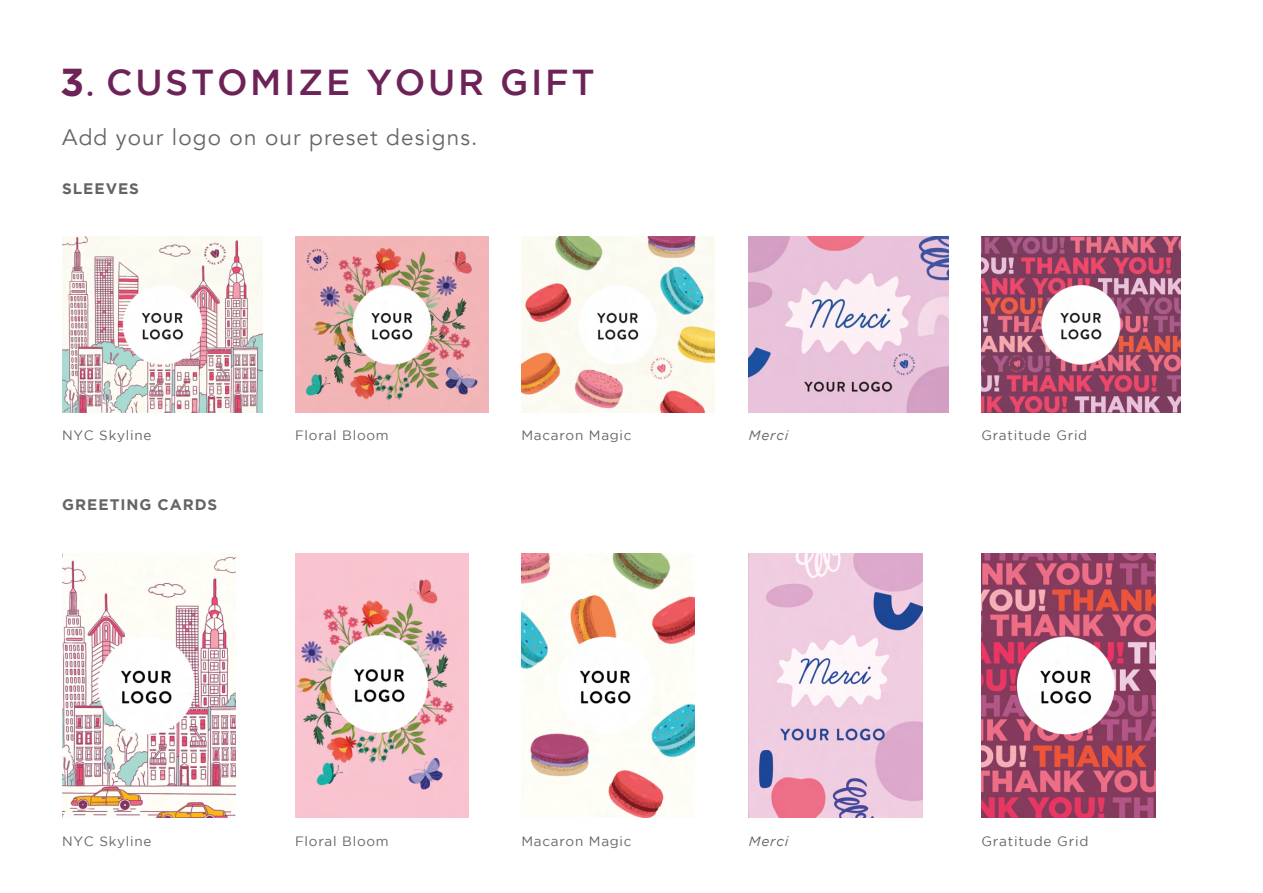
<style>
.page{position:relative;width:1263px;height:893px;background:#fff}
.page>*{position:absolute;margin:0;border:0;box-sizing:border-box;transform-origin:0 0}
.t1{font:500 36px "Gotham";letter-spacing:.075em;color:#6e2358}
.t2{font:22.5px "Avenir";letter-spacing:.05em;color:#666}
.t3{font:700 15.3px "Gotham";letter-spacing:.065em;color:#636464}
.t4{font:13.5px "Gotham";letter-spacing:.055em;color:#666}
.t5{font:italic 13.5px "Gotham";letter-spacing:.055em;color:#666}
.s1{font-weight:700;font-size:39px}
.s2{font-family:"Avenir"}
</style>
<div class="page">
<img style="left:295px;top:237px;width:194px;height:175px">
<img style="left:981px;top:237px;width:200px;height:175px">
<img style="left:521px;top:237px;width:194px;height:175px">
<img style="left:749px;top:237px;width:200px;height:175px">
<img style="left:62px;top:237px;width:200px;height:175px">
<img style="left:62px;top:554px;width:174px;height:263px">
<img style="left:981px;top:554px;width:174px;height:263px">
<img style="left:749px;top:554px;width:173px;height:263px">
<img style="left:521px;top:554px;width:174px;height:263px">
<img style="left:295px;top:554px;width:174px;height:263px">
<h1 class="t1" style="left:60px;top:61px;width:536px"><span class="s1">3</span><span class="s2">.</span> CUSTOMIZE YOUR GIFT</h1>
<h2 class="t2" style="left:62px;top:124px;width:417px">Add your logo on our preset designs.</h2>
<p class="t3" style="left:62px;top:180px;width:78px">SLEEVES</p>
<p class="t4" style="left:62px;top:428px;width:91px">NYC Skyline</p>
<p class="t4" style="left:295px;top:428px;width:95px">Floral Bloom</p>
<p class="t4" style="left:521px;top:428px;width:112px">Macaron Magic</p>
<p class="t4" style="left:981px;top:428px;width:107px">Gratitude Grid</p>
<p class="t5" style="left:749px;top:428px;width:41px">Merci</p>
<p class="t3" style="left:62px;top:495px;width:157px">GREETING CARDS</p>
<p class="t4" style="left:62px;top:834px;width:91px">NYC Skyline</p>
<p class="t4" style="left:295px;top:834px;width:95px">Floral Bloom</p>
<p class="t4" style="left:521px;top:834px;width:112px">Macaron Magic</p>
<p class="t5" style="left:749px;top:834px;width:41px">Merci</p>
<p class="t4" style="left:981px;top:834px;width:108px">Gratitude Grid</p>
</div>
